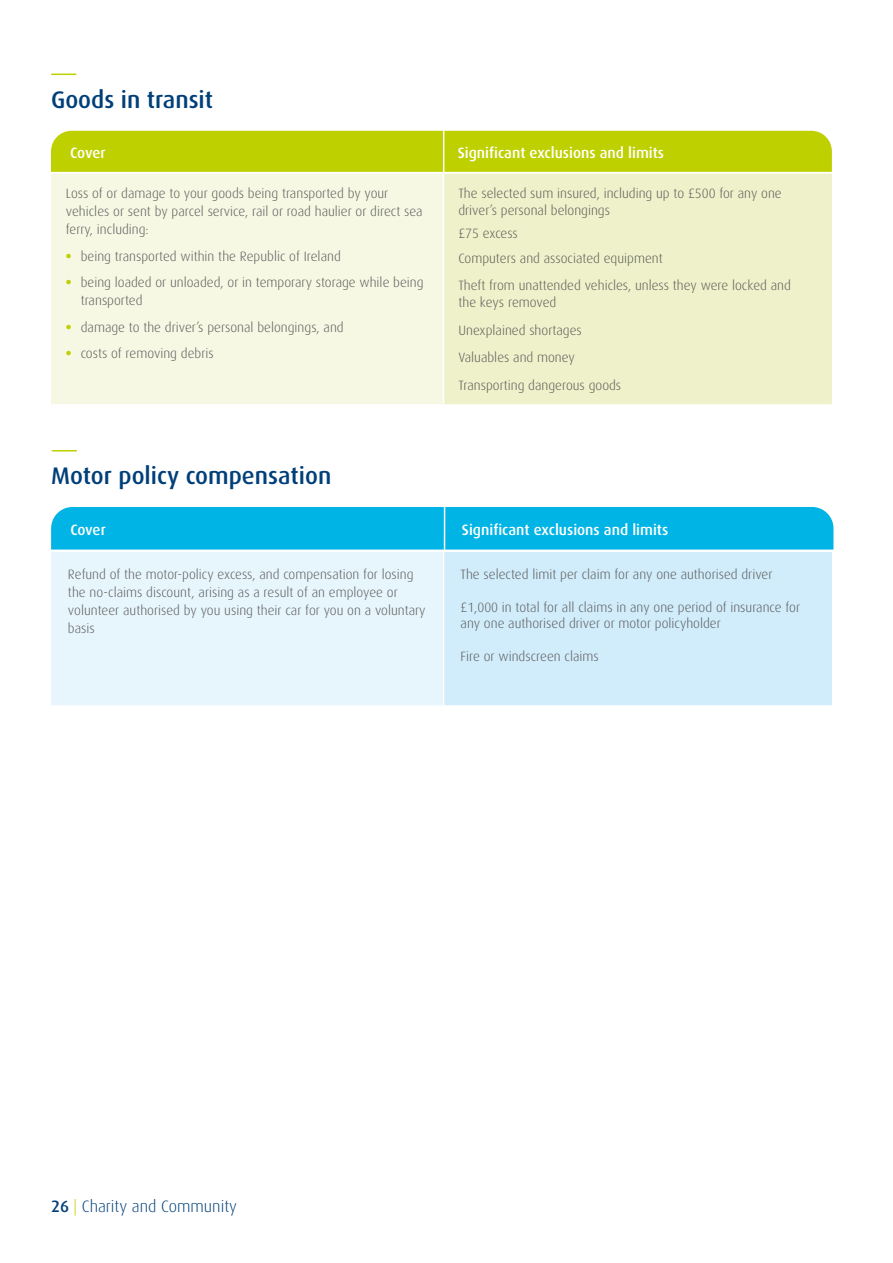
<style>
.page{position:relative;width:893px;height:1263px;background:#fff}
.page>*{position:absolute;margin:0;border:0;box-sizing:border-box;transform-origin:0 0}
.t1{font:500 24px "Dax";color:#003f79}
.t2{font:300 16.5px "Dax";color:#003f79}
.t3{font:500 15px "Dax";color:#fff}
.t4{font:300 13.5px/18px "Dax";color:#575756}
.s1{font-weight:800;color:#bed000}
.s2{font-weight:500}
.s3{color:#bed000}
</style>
<div class="page">
<svg style="left:52px;top:74px;width:24px;height:1px"></svg>
<svg style="left:52px;top:450px;width:24px;height:1px"></svg>
<div style="left:51px;top:173px;width:393px;height:232px;background:#f6f8e4"></div>
<div style="left:444px;top:173px;width:388px;height:232px;background:#eef1ca"></div>
<hr style="left:443px;top:173px;width:1px;height:231px;background:#fff">
<hr style="left:51px;top:404px;width:393px;height:2px;background:#fff">
<hr style="left:444px;top:404px;width:388px;height:2px;background:#fff">
<svg style="left:51px;top:130px;width:781px;height:44px;background:#c2d312"></svg>
<hr style="left:443px;top:131px;width:1px;height:41px;background:#fff">
<div style="left:51px;top:551px;width:393px;height:155px;background:#e7f5fd"></div>
<div style="left:444px;top:551px;width:388px;height:155px;background:#d1ecfa"></div>
<hr style="left:51px;top:550px;width:393px;height:2px;background:#fff">
<hr style="left:444px;top:550px;width:388px;height:2px;background:#fff">
<hr style="left:51px;top:705px;width:393px;height:2px;background:#fff">
<hr style="left:444px;top:705px;width:388px;height:2px;background:#fff">
<hr style="left:443px;top:552px;width:1px;height:153px;background:#fff">
<div style="left:51px;top:507px;width:782px;height:42px;background:#00b4e5"></div>
<hr style="left:444px;top:505px;width:1px;height:45px;background:#fff">
<h1 class="t1" style="left:51px;top:86px;width:164px">Goods in transit</h1>
<p class="t3" style="left:70px;top:145px;width:37px">Cover</p>
<p class="t3" style="left:458px;top:145px;width:208px">Significant exclusions and limits</p>
<p class="t4" style="left:66px;top:185px;width:358px">Loss of or damage to your goods being transported by your vehicles or sent by parcel service, rail or road haulier or direct sea ferry, including:</p>
<p class="t4" style="left:66px;top:247px;width:276px"><span class="s1">•</span> being transported within the Republic of Ireland</p>
<p class="t4" style="left:81px;top:274px;width:344px;text-indent:-15px"><span class="s1">•</span> being loaded or unloaded, or in temporary storage while being transported</p>
<p class="t4" style="left:66px;top:318px;width:279px"><span class="s1">•</span> damage to the driver’s personal belongings, and</p>
<p class="t4" style="left:66px;top:345px;width:149px"><span class="s1">•</span> costs of removing debris</p>
<h1 class="t1" style="left:51px;top:462px;width:282px">Motor policy compensation</h1>
<p class="t4" style="left:458px;top:185px;width:325px;line-height:16.5px">The selected sum insured, including up to £500 for any one driver’s personal belongings</p>
<p class="t4" style="left:458px;top:221px;width:206px;line-height:24.8px">£75 excess<br>Computers and associated equipment</p>
<p class="t4" style="left:458px;top:278px;width:334px;line-height:16.5px">Theft from unattended vehicles, unless they were locked and the keys removed</p>
<p class="t4" style="left:458px;top:316px;width:164px;line-height:27.8px">Unexplained shortages<br>Valuables and money<br>Transporting dangerous goods</p>
<p class="t3" style="left:70px;top:521px;width:37px">Cover</p>
<p class="t3" style="left:462px;top:521px;width:208px">Significant exclusions and limits</p>
<p class="t4" style="left:68px;top:565px;width:359px">Refund of the motor-policy excess, and compensation for losing the no-claims discount, arising as a result of an employee or volunteer authorised by you using their car for you on a voluntary basis</p>
<p class="t4" style="left:461px;top:565px;width:314px">The selected limit per claim for any one authorised driver</p>
<p class="t4" style="left:461px;top:599px;width:341px;line-height:16.5px">£1,000 in total for all claims in any one period of insurance for any one authorised driver or motor policyholder</p>
<p class="t4" style="left:461px;top:648px;width:140px">Fire or windscreen claims</p>
<p class="t2" style="left:51px;top:1197px;width:188px"><span class="s2">26</span> <span class="s3">|</span> Charity and Community</p>
</div>
